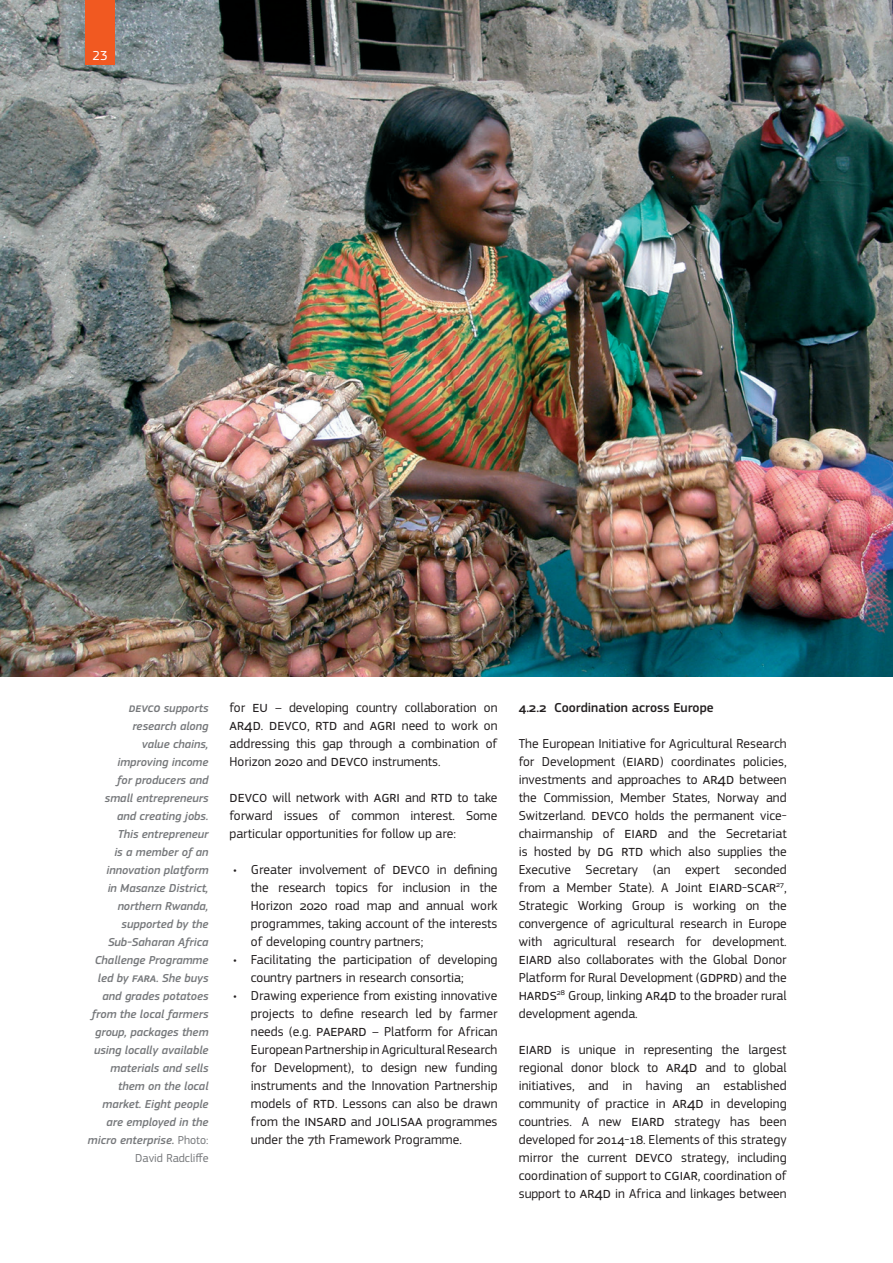
<style>
.page{position:relative;width:893px;height:1263px;background:#fff}
.page>*{position:absolute;margin:0;border:0;box-sizing:border-box;transform-origin:0 0}
.t1{font:13.5px/18px "EC Square Sans Pro";color:#231f20;text-align:justify}
.t2{font:500 13.5px "EC Square Sans Pro";color:#231f20}
.t3{font:13.5px "EC Square Sans Pro";color:#fff}
.t4{font:italic 500 12.75px "EC Square Sans Pro";color:#76787b}
.t5{font:italic 500 12px/18px "EC Square Sans Pro";color:#76787b;text-align:right}
.s1{font-size:12.75px}
.s2{font-weight:400;font-style:normal}
.s3{font-size:15.75px}
</style>
<div class="page">
<img style="left:0;top:0;width:893px;height:677px">
<div style="left:85px;top:0;width:30px;height:65px;background:#f15921"></div>
<p class="t3" style="left:93px;top:47px;width:17px">23</p>
<p class="t5" style="left:88px;top:699px;width:123px">supports<br>research along<br>value chains,<br>improving income<br>for producers and small entrepreneurs and creating jobs.<br>This entrepreneur<br>is a member of an innovation platform<br>in Masanze District, northern Rwanda, supported by the<br>Sub-Saharan Africa<br>Challenge Programme led by <span class="s1">FARA</span>. She buys and grades potatoes from the local farmers group, packages them using locally available materials and sells them on the local market. Eight people are employed in the micro enterprise. <span class="s2">Photo:<br>David Radcliffe</span></p>
<p class="t4" style="left:129px;top:700px;width:14px">DEVCO</p>
<p class="t1" style="left:230px;top:698px;width:269px">for <span class="s3">EU</span> – developing country collaboration on <span class="s3">AR4D</span>. <span class="s3">DEVCO</span>, <span class="s3">RTD</span> and <span class="s3">AGRI</span> need to work on addressing this gap through a combination of Horizon 2020 and <span class="s3">DEVCO</span> instruments.</p>
<p class="t1" style="left:230px;top:788px;width:269px"><span class="s3">DEVCO</span> will network with <span class="s3">AGRI</span> and <span class="s3">RTD</span> to take forward issues of common interest. Some particular opportunities for follow up are:</p>
<p class="t1" style="left:251px;top:860px;width:248px;text-indent:-18px">• Greater involvement of <span class="s3">DEVCO</span> in defining the research topics for inclusion in the Horizon 2020 road map and annual work programmes, taking account of the interests of developing country partners;</p>
<p class="t1" style="left:251px;top:950px;width:248px;text-indent:-18px">• Facilitating the participation of developing country partners in research consortia;</p>
<p class="t1" style="left:251px;top:986px;width:248px;text-indent:-18px">• Drawing experience from existing innovative projects to define research led by farmer needs (e.g. <span class="s3">PAEPARD</span> – Platform for African European Partnership in Agricultural Research for Development), to design new funding instruments and the Innovation Partnership models of <span class="s3">RTD</span>. Lessons can also be drawn from the <span class="s3">INSARD</span> and <span class="s3">JOLISAA</span> programmes under the 7th Framework Programme.</p>
<p class="t2" style="left:519px;top:699px;width:196px">4.2.2 Coordination across Europe</p>
<p class="t1" style="left:519px;top:734px;width:269px">The European Initiative for Agricultural Research for Development (<span class="s3">EIARD</span>) coordinates policies, investments and approaches to <span class="s3">AR4D</span> between the Commission, Member States, Norway and Switzerland. <span class="s3">DEVCO</span> holds the permanent vice&shy;chairmanship of <span class="s3">EIARD</span> and the Secretariat is hosted by <span class="s3">DG RTD</span> which also supplies the Executive Secretary (an expert seconded from a Member State). A Joint <span class="s3">EIARD</span>-<span class="s3">SCAR</span><sup>27</sup>, Strategic Working Group is working on the convergence of agricultural research in Europe with agricultural research for development.<br><span class="s3">EIARD</span> also collaborates with the Global Donor Platform for Rural Development (<span class="s3">GDPRD</span>) and the <span class="s3">HARDS</span><sup>28</sup> Group, linking <span class="s3">AR4D</span> to the broader rural development agenda.</p>
<p class="t1" style="left:519px;top:1040px;width:269px"><span class="s3">EIARD</span> is unique in representing the largest regional donor block to <span class="s3">AR4D</span> and to global initiatives, and in having an established community of practice in <span class="s3">AR4D</span> in developing countries. A new <span class="s3">EIARD</span> strategy has been developed for 2014-18. Elements of this strategy mirror the current <span class="s3">DEVCO</span></p>
<p class="t1" style="left:519px;top:1148px;width:269px;text-indent:162px">strategy, including coordination of support to <span class="s3">CGIAR</span>, coordination of support to <span class="s3">AR4D</span> in Africa and linkages between</p>
</div>
